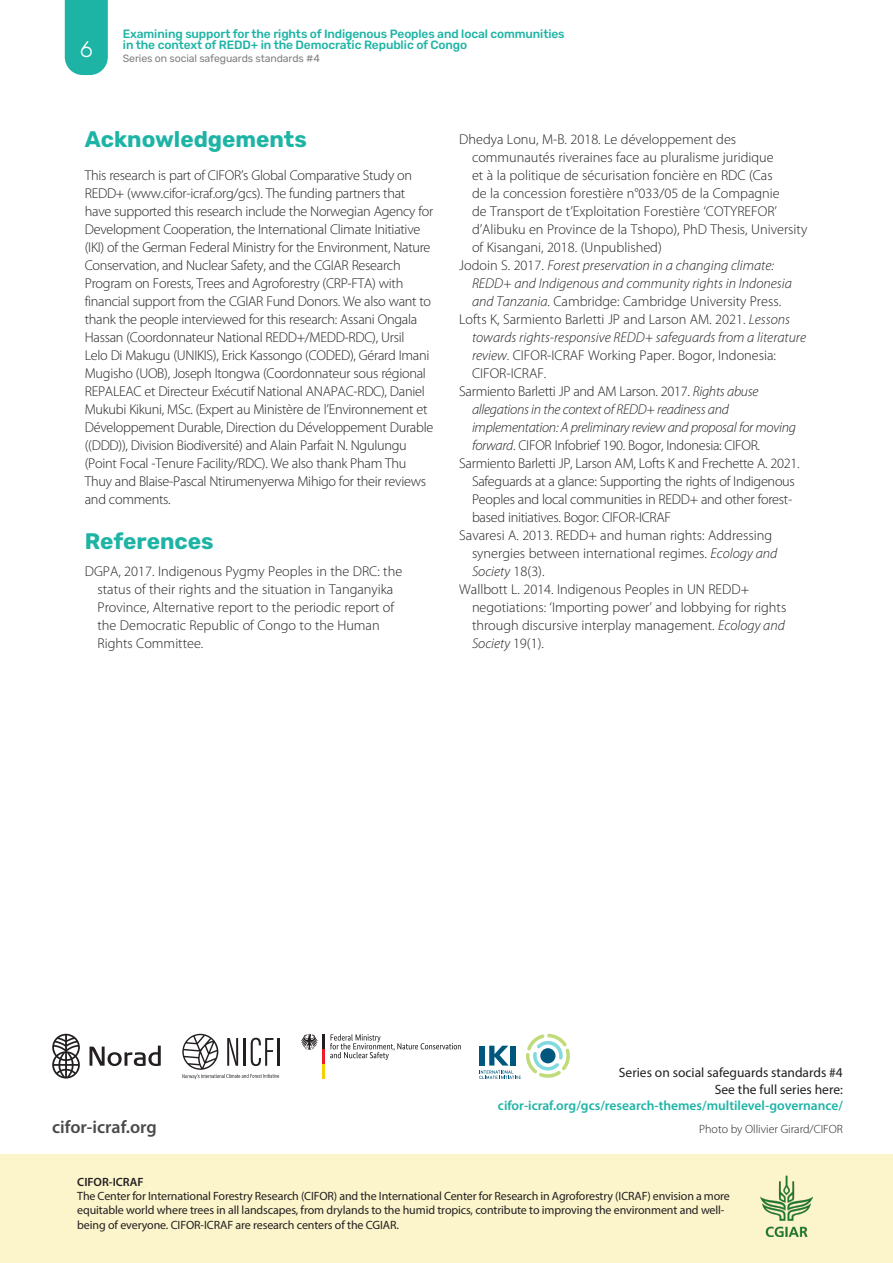
<style>
.page{position:relative;width:893px;height:1263px;background:#fff}
.page>*{position:absolute;margin:0;border:0;box-sizing:border-box;transform-origin:0 0}
.Heading{font:700 22.5px "Rubik";color:#1db4a5}
.t1{font:300 22.5px "Rubik";color:#fff}
.t2{font:600 18px "Myriad Pro";color:#4a4a4a}
.Brief-Body_text{font:300 14.25px/18px "Myriad Pro";letter-spacing:-.02em;color:#231f20}
.Brief-References{font:300 14.25px/18px "Myriad Pro";color:#231f20}
.Brief-References-2{font:italic 300 14.25px/18px "Myriad Pro";letter-spacing:-.02em;color:#231f20}
.Brief-References-3{font:300 14.25px/18px "Myriad Pro";letter-spacing:-.02em;color:#231f20}
.Brief-References-4{font:italic 300 14.25px/18px "Myriad Pro";color:#231f20}
.Figure{font:600 13.5px/16.2px "Myriad Pro";color:#1db4a5;text-align:right}
.Figure-2{font:13.5px "Myriad Pro";color:#231f20}
.Bodyteks_Bullets{font:12px "Myriad Pro";letter-spacing:-.01em;color:#231f20}
.t3{font:500 12px/11.4px "Rubik";letter-spacing:-.01em;color:#1db4a5}
.Figure-3{font:300 12px "Myriad Pro";color:#231f20}
.t4{font:600 12px "Myriad Pro";color:#231f20}
.t5{font:10.5px "Rubik";letter-spacing:-.01em;color:#808080}
.s1{font-style:normal}
.s2{font-style:italic}
.s3{font-weight:400;color:#231f20}
</style>
<div class="page">
<div style="left:65px;top:0;width:43px;height:75px;background:#1db4a5"></div>
<div style="left:0;top:1155px;width:893px;height:108px;background:#fcf5cc"></div>
<img style="left:760px;top:1175px;width:52px;height:61px">
<svg style="left:90px;top:1045px;width:71px;height:21px"></svg>
<svg style="left:52px;top:1034px;width:28px;height:44px"></svg>
<svg style="left:479px;top:1034px;width:91px;height:45px"></svg>
<svg style="left:330px;top:1034px;width:131px;height:26px"></svg>
<hr style="left:322px;top:1064px;width:3px;height:15px;background:#f4cf02">
<hr style="left:322px;top:1049px;width:3px;height:15px;background:#ee1d23">
<svg style="left:301px;top:1034px;width:17px;height:16px"></svg>
<hr style="left:322px;top:1034px;width:3px;height:15px;background:#231f20">
<svg style="left:182px;top:1034px;width:97px;height:45px"></svg>
<hr style="left:277px;top:1038px;width:2px;height:28px;background:#231f20">
<h1 class="t1" style="left:80px;top:37px;width:15px">6</h1>
<p class="t3" style="left:123px;top:28px;width:443px">Examining support for the rights of Indigenous Peoples and local communities in the context of REDD+ in the Democratic Republic of Congo</p>
<p class="t5" style="left:123px;top:52px;width:199px">Series on social safeguards standards #4</p>
<p class="Heading" style="left:85px;top:127px;width:224px">Acknowledgements</p>
<p class="Brief-Body_text" style="left:85px;top:166px;width:350px">This research is part of CIFOR’s Global Comparative Study on REDD+ (www.cifor-icraf.org/gcs). The funding partners that have supported this research include the Norwegian Agency for Development Cooperation, the International Climate Initiative (IKI) of the German Federal Ministry for the Environment, Nature Conservation, and Nuclear Safety, and the CGIAR Research Program on Forests, Trees and Agroforestry (CRP-FTA) with financial support from the CGIAR Fund Donors. We also want to thank the people interviewed for this research: Assani Ongala Hassan (Coordonnateur National REDD+/MEDD-RDC), Ursil<br>Lelo Di Makugu (UNIKIS), Erick Kassongo (CODED), Gérard Imani Mugisho (UOB), Joseph Itongwa (Coordonnateur sous régional REPALEAC et Directeur Exécutif National ANAPAC-RDC), Daniel Mukubi Kikuni, MSc. (Expert au Ministère de l’Environnement et Développement Durable, Direction du Développement Durable ((DDD)), Division Biodiversité) and Alain Parfait N. Ngulungu (Point Focal -Tenure Facility/RDC). We also thank Pham Thu Thuy and Blaise-Pascal Ntirumenyerwa Mihigo for their reviews and comments.</p>
<p class="Heading" style="left:85px;top:529px;width:130px">References</p>
<p class="Brief-References" style="left:98px;top:562px;width:306px;text-indent:-13px">DGPA, 2017. Indigenous Pygmy Peoples in the DRC: the status of their rights and the situation in Tanganyika Province, Alternative report to the periodic report of the Democratic Republic of Congo to the Human Rights Committee.</p>
<p class="Brief-References" style="left:472px;top:130px;width:337px;text-indent:-13px">Dhedya Lonu, M-B. 2018. Le développement des communautés riveraines face au pluralisme juridique<br>et à la politique de sécurisation foncière en RDC (Cas<br>de la concession forestière n°033/05 de la Compagnie<br>de Transport de t’Exploitation Forestière ‘COTYREFOR’ d’Alibuku en Province de la Tshopo), PhD Thesis, University of Kisangani, 2018. (Unpublished)</p>
<p class="Brief-References-4" style="left:472px;top:257px;width:321px;text-indent:-13px"><span class="s1">Jodoin S. 2017.</span> Forest preservation in a changing climate:<br>REDD+ and Indigenous and community rights in Indonesia and Tanzania<span class="s1">. Cambridge: Cambridge University Press.</span></p>
<p class="Brief-References" style="left:472px;top:310px;width:336px;text-indent:-13px">Lofts K, Sarmiento Barletti JP and Larson AM. 2021. <span class="s2">Lessons towards rights-responsive REDD+ safeguards from a literature review</span>. CIFOR-ICRAF Working Paper. Bogor, Indonesia:<br>CIFOR-ICRAF.</p>
<p class="Brief-References-2" style="left:472px;top:383px;width:325px;text-indent:-13px"><span class="s1">Sarmiento Barletti JP and AM Larson. 2017.</span> Rights abuse allegations in the context of REDD+ readiness and implementation: A preliminary review and proposal for moving forward<span class="s1">. CIFOR Infobrief 190. Bogor, Indonesia: CIFOR.</span></p>
<p class="Brief-References-3" style="left:472px;top:454px;width:329px;text-indent:-13px">Sarmiento Barletti JP, Larson AM, Lofts K and Frechette A. 2021.<br>Safeguards at a glance: Supporting the rights of Indigenous Peoples and local communities in REDD+ and other forest&shy;based initiatives. Bogor: CIFOR-ICRAF</p>
<p class="Brief-References" style="left:472px;top:526px;width:307px;text-indent:-13px">Savaresi A. 2013. REDD+ and human rights: Addressing synergies between international regimes. <span class="s2">Ecology and<br>Society</span> 18(3).</p>
<p class="Brief-References" style="left:472px;top:580px;width:316px;text-indent:-13px">Wallbott L. 2014. Indigenous Peoples in UN REDD+ negotiations: ‘Importing power’ and lobbying for rights through discursive interplay management. <span class="s2">Ecology and Society</span> 19(1).</p>
<p class="t2" style="left:52px;top:1115px;width:106px">cifor-icraf.org</p>
<p class="Figure-2" style="left:619px;top:1064px;width:226px">Series on social safeguards standards #4</p>
<p class="Figure" style="left:498px;top:1080px;width:346px"><span class="s3">See the full series here: </span>cifor-icraf.org/gcs/research-themes/multilevel-governance/</p>
<p class="Figure-3" style="left:699px;top:1122px;width:145px">Photo by Ollivier Girard/CIFOR</p>
<p class="t4" style="left:77px;top:1174px;width:68px">CIFOR-ICRAF</p>
<p class="Bodyteks_Bullets" style="left:77px;top:1188px;width:654px">The Center for International Forestry Research (CIFOR) and the International Center for Research in Agroforestry (ICRAF) envision a more</p>
<p class="Bodyteks_Bullets" style="left:77px;top:1203px;width:649px">equitable world where trees in all landscapes, from drylands to the humid tropics, contribute to improving the environment and well-</p>
<p class="Bodyteks_Bullets" style="left:77px;top:1217px;width:323px">being of everyone. CIFOR-ICRAF are research centers of the CGIAR.</p>
</div>
